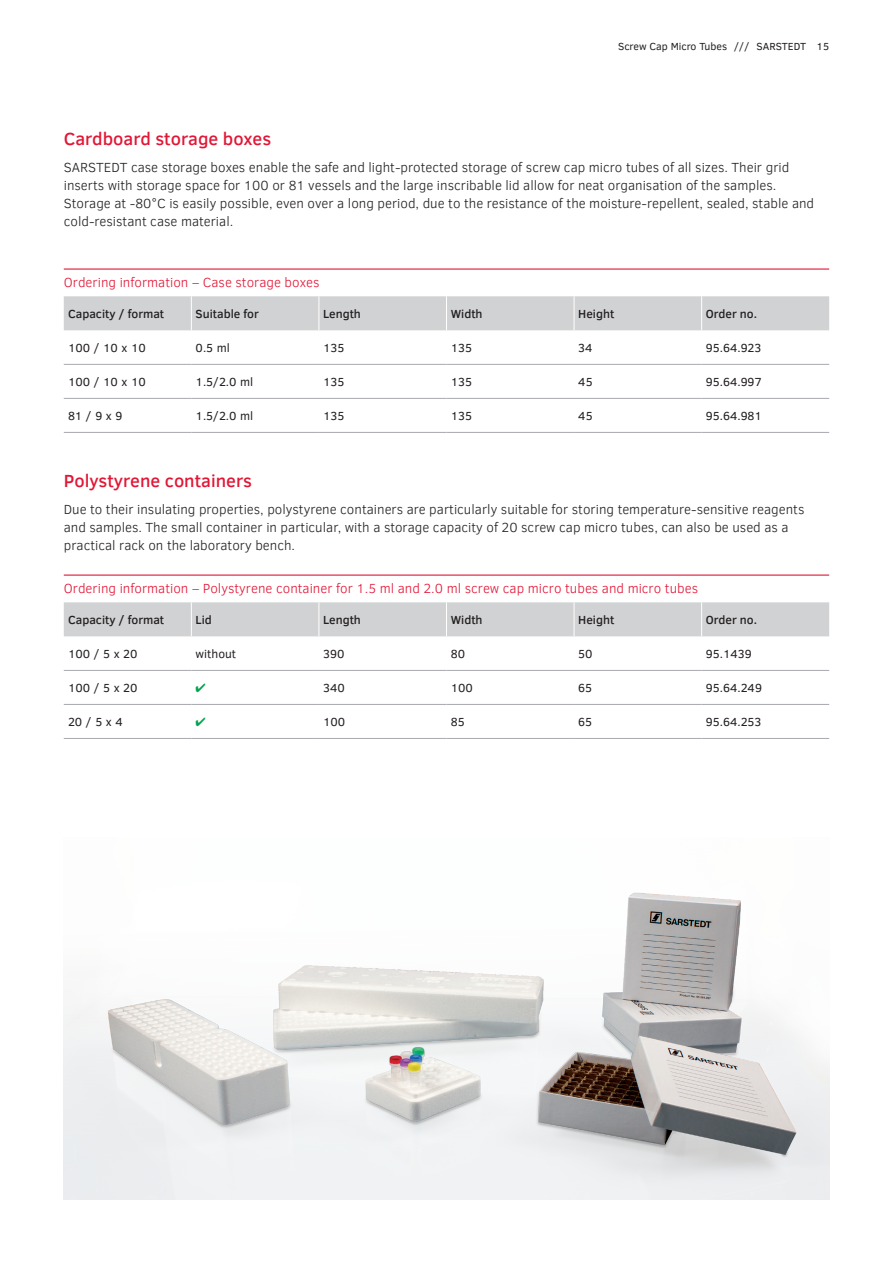
<style>
.page{position:relative;width:893px;height:1263px;background:#fff}
.page>*{position:absolute;margin:0;border:0;box-sizing:border-box;transform-origin:0 0}
.t1{font:500 18px "Clear Sans";color:#e21736}
.t2{font:300 13.5px/18px "Clear Sans";color:#231f20}
.t3{font:300 13.5px "Clear Sans";color:#e21736}
.t4{font:12px "Clear Sans";color:#231f20}
.t5{font:500 12px "Clear Sans";color:#231f20}
.t6{font:10.5px "Clear Sans";color:#231f20}
</style>
<div class="page">
<div style="left:64px;top:296px;width:765px;height:34px;background:#d1d2d4"></div>
<hr style="left:191px;top:296px;width:1px;height:34px;background:#fff">
<hr style="left:319px;top:296px;width:1px;height:34px;background:#fff">
<hr style="left:446px;top:296px;width:1px;height:34px;background:#fff">
<hr style="left:574px;top:296px;width:1px;height:34px;background:#fff">
<hr style="left:701px;top:296px;width:1px;height:34px;background:#fff">
<hr style="left:64px;top:364px;width:127px;height:1px;background:#a8a9ad">
<hr style="left:191px;top:364px;width:128px;height:1px;background:#a8a9ad">
<hr style="left:319px;top:364px;width:127px;height:1px;background:#a8a9ad">
<hr style="left:446px;top:364px;width:128px;height:1px;background:#a8a9ad">
<hr style="left:64px;top:398px;width:127px;height:1px;background:#a8a9ad">
<hr style="left:191px;top:398px;width:128px;height:1px;background:#a8a9ad">
<hr style="left:319px;top:398px;width:127px;height:1px;background:#a8a9ad">
<hr style="left:446px;top:398px;width:128px;height:1px;background:#a8a9ad">
<hr style="left:574px;top:364px;width:128px;height:1px;background:#a8a9ad">
<hr style="left:702px;top:364px;width:127px;height:1px;background:#a8a9ad">
<hr style="left:574px;top:398px;width:128px;height:1px;background:#a8a9ad">
<hr style="left:702px;top:398px;width:127px;height:1px;background:#a8a9ad">
<hr style="left:64px;top:432px;width:127px;height:1px;background:#a8a9ad">
<hr style="left:191px;top:432px;width:128px;height:1px;background:#a8a9ad">
<hr style="left:319px;top:432px;width:127px;height:1px;background:#a8a9ad">
<hr style="left:446px;top:432px;width:128px;height:1px;background:#a8a9ad">
<hr style="left:574px;top:432px;width:128px;height:1px;background:#a8a9ad">
<hr style="left:702px;top:432px;width:127px;height:1px;background:#a8a9ad">
<hr style="left:64px;top:268px;width:765px;height:2px;background:#e21736">
<div style="left:64px;top:602px;width:765px;height:34px;background:#d1d2d4"></div>
<hr style="left:191px;top:602px;width:1px;height:34px;background:#fff">
<hr style="left:319px;top:602px;width:1px;height:34px;background:#fff">
<hr style="left:446px;top:602px;width:1px;height:34px;background:#fff">
<hr style="left:574px;top:602px;width:1px;height:34px;background:#fff">
<hr style="left:701px;top:602px;width:1px;height:34px;background:#fff">
<hr style="left:64px;top:670px;width:127px;height:1px;background:#a8a9ad">
<hr style="left:191px;top:670px;width:128px;height:1px;background:#a8a9ad">
<hr style="left:319px;top:670px;width:127px;height:1px;background:#a8a9ad">
<hr style="left:446px;top:670px;width:128px;height:1px;background:#a8a9ad">
<hr style="left:64px;top:704px;width:127px;height:1px;background:#a8a9ad">
<hr style="left:191px;top:704px;width:128px;height:1px;background:#a8a9ad">
<hr style="left:319px;top:704px;width:127px;height:1px;background:#a8a9ad">
<hr style="left:446px;top:704px;width:128px;height:1px;background:#a8a9ad">
<hr style="left:574px;top:670px;width:128px;height:1px;background:#a8a9ad">
<hr style="left:702px;top:670px;width:127px;height:1px;background:#a8a9ad">
<hr style="left:574px;top:704px;width:128px;height:1px;background:#a8a9ad">
<hr style="left:702px;top:704px;width:127px;height:1px;background:#a8a9ad">
<hr style="left:64px;top:738px;width:127px;height:1px;background:#a8a9ad">
<hr style="left:191px;top:738px;width:128px;height:1px;background:#a8a9ad">
<hr style="left:319px;top:738px;width:127px;height:1px;background:#a8a9ad">
<hr style="left:446px;top:738px;width:128px;height:1px;background:#a8a9ad">
<hr style="left:574px;top:738px;width:128px;height:1px;background:#a8a9ad">
<hr style="left:702px;top:738px;width:127px;height:1px;background:#a8a9ad">
<hr style="left:64px;top:574px;width:765px;height:2px;background:#e21736">
<img style="left:64px;top:892px;width:765px;height:307px">
<p class="t6" style="left:618px;top:39px;width:213px">Screw Cap Micro Tubes /// SARSTEDT 15</p>
<h1 class="t1" style="left:64px;top:126px;width:209px">Cardboard storage boxes</h1>
<p class="t2" style="left:64px;top:158px;width:752px">SARSTEDT case storage boxes enable the safe and light-protected storage of screw cap micro tubes of all sizes. Their grid inserts with storage space for 100 or 81 vessels and the large inscribable lid allow for neat organisation of the samples.<br>Storage at -80°C is easily possible, even over a long period, due to the resistance of the moisture-repellent, sealed, stable and cold-resistant case material.</p>
<p class="t3" style="left:64px;top:273px;width:257px">Ordering information – Case storage boxes</p>
<p class="t5" style="left:68px;top:305px;width:98px">Capacity / format</p>
<p class="t5" style="left:196px;top:305px;width:65px">Suitable for</p>
<p class="t5" style="left:323px;top:305px;width:39px">Length</p>
<p class="t5" style="left:451px;top:305px;width:33px">Width</p>
<p class="t5" style="left:578px;top:305px;width:38px">Height</p>
<p class="t5" style="left:706px;top:305px;width:53px">Order no.</p>
<p class="t4" style="left:68px;top:339px;width:79px">100 / 10 x 10</p>
<p class="t4" style="left:196px;top:339px;width:36px">0.5 ml</p>
<p class="t4" style="left:323px;top:339px;width:23px">135</p>
<p class="t4" style="left:451px;top:339px;width:23px">135</p>
<p class="t4" style="left:578px;top:339px;width:16px">34</p>
<p class="t4" style="left:706px;top:339px;width:57px">95.64.923</p>
<p class="t4" style="left:68px;top:374px;width:79px">100 / 10 x 10</p>
<p class="t4" style="left:196px;top:374px;width:59px">1.5/2.0 ml</p>
<p class="t4" style="left:323px;top:374px;width:23px">135</p>
<p class="t4" style="left:451px;top:374px;width:23px">135</p>
<p class="t4" style="left:578px;top:374px;width:16px">45</p>
<p class="t4" style="left:706px;top:374px;width:58px">95.64.997</p>
<p class="t4" style="left:68px;top:408px;width:56px">81 / 9 x 9</p>
<p class="t4" style="left:196px;top:408px;width:59px">1.5/2.0 ml</p>
<p class="t4" style="left:323px;top:408px;width:23px">135</p>
<p class="t4" style="left:451px;top:408px;width:23px">135</p>
<p class="t4" style="left:578px;top:408px;width:16px">45</p>
<p class="t4" style="left:706px;top:408px;width:58px">95.64.981</p>
<h1 class="t1" style="left:64px;top:468px;width:190px">Polystyrene containers</h1>
<p class="t2" style="left:64px;top:500px;width:742px">Due to their insulating properties, polystyrene containers are particularly suitable for storing temperature-sensitive reagents and samples. The small container in particular, with a storage capacity of 20 screw cap micro tubes, can also be used as a practical rack on the laboratory bench.</p>
<p class="t3" style="left:64px;top:579px;width:636px">Ordering information – Polystyrene container for 1.5 ml and 2.0 ml screw cap micro tubes and micro tubes</p>
<p class="t5" style="left:68px;top:611px;width:98px">Capacity / format</p>
<p class="t5" style="left:196px;top:611px;width:18px">Lid</p>
<p class="t5" style="left:323px;top:611px;width:39px">Length</p>
<p class="t5" style="left:451px;top:611px;width:33px">Width</p>
<p class="t5" style="left:578px;top:611px;width:38px">Height</p>
<p class="t5" style="left:706px;top:611px;width:53px">Order no.</p>
<p class="t4" style="left:68px;top:645px;width:71px">100 / 5 x 20</p>
<p class="t4" style="left:196px;top:645px;width:42px">without</p>
<p class="t4" style="left:323px;top:645px;width:23px">390</p>
<p class="t4" style="left:451px;top:645px;width:16px">80</p>
<p class="t4" style="left:578px;top:645px;width:16px">50</p>
<p class="t4" style="left:706px;top:645px;width:47px">95.1439</p>
<p class="t4" style="left:68px;top:680px;width:71px">100 / 5 x 20</p>
<p class="t4" style="left:323px;top:680px;width:23px">340</p>
<p class="t4" style="left:451px;top:680px;width:24px">100</p>
<p class="t4" style="left:578px;top:680px;width:15px">65</p>
<p class="t4" style="left:706px;top:680px;width:58px">95.64.249</p>
<p class="t4" style="left:68px;top:714px;width:56px">20 / 5 x 4</p>
<p class="t4" style="left:323px;top:714px;width:24px">100</p>
<p class="t4" style="left:451px;top:714px;width:15px">85</p>
<p class="t4" style="left:578px;top:714px;width:15px">65</p>
<p class="t4" style="left:706px;top:714px;width:57px">95.64.253</p>
</div>
